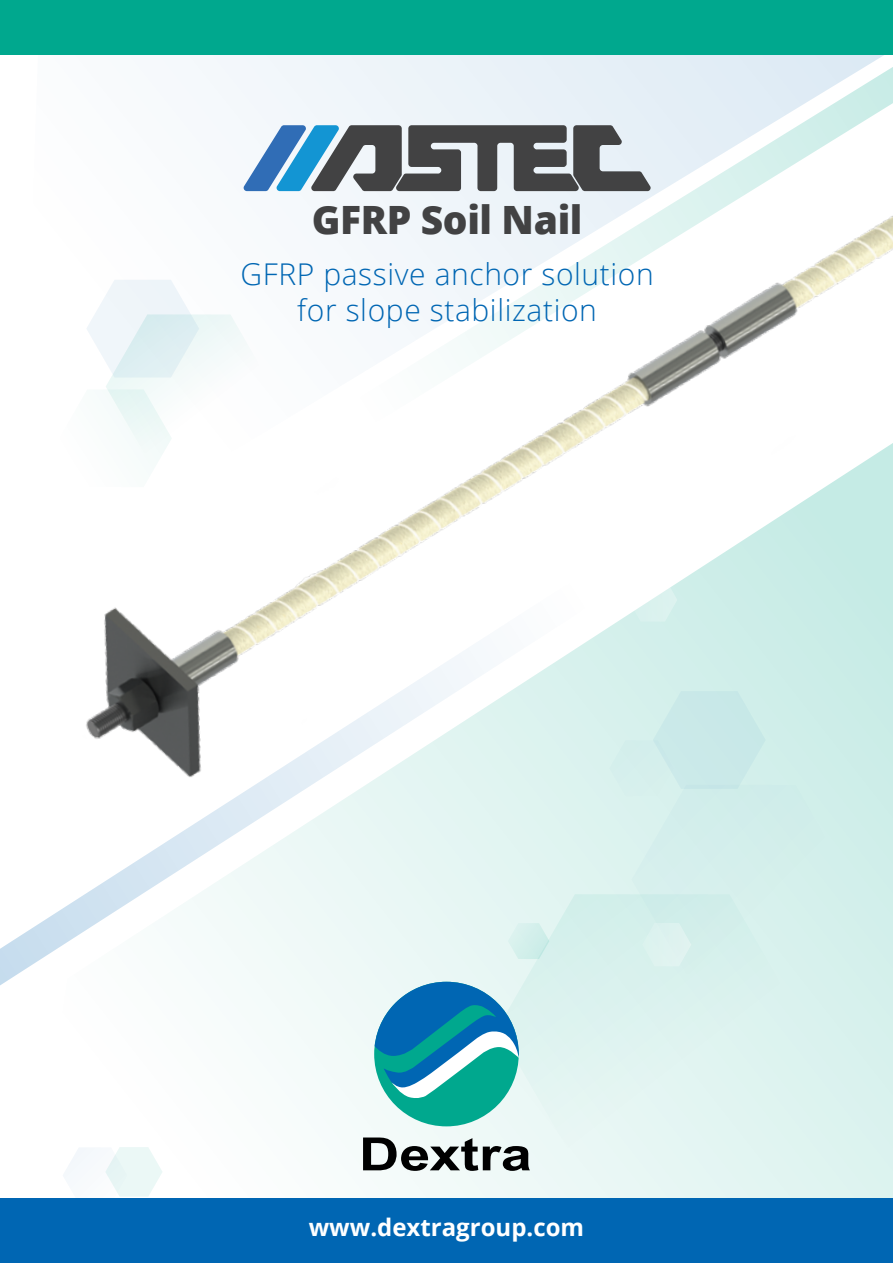
<style>
.page{position:relative;width:893px;height:1263px;background:#fff}
.page>*{position:absolute;margin:0;border:0;box-sizing:border-box;transform-origin:0 0}
.t1{font:800 39px "Open Sans";letter-spacing:-.01em;color:#424243}
.t2{font:300 30px/36px "Open Sans";letter-spacing:.02em;color:#0066b3;text-align:center}
.t3{font:700 24px "Open Sans";color:#fff}
</style>
<div class="page">
<svg style="left:298px;top:1005px;width:595px;height:193px"></svg>
<div style="left:257px;top:1005px;width:118px;height:52px;background:#f3faf9"></div>
<svg style="left:497px;top:1005px;width:310px;height:157px;fill:#e1f4f1"></svg>
<div style="left:0;top:1198px;width:893px;height:65px;background:#0066b3"></div>
<svg style="left:63px;top:1147px;width:99px;height:50px"></svg>
<img style="left:0;top:0;width:893px;height:1005px">
<div style="left:374px;top:982px;width:145px;height:144px;background:#00a88e;border-radius:50%"></div>
<svg style="left:375px;top:982px;width:144px;height:117px"></svg>
<svg style="left:363px;top:1137px;width:167px;height:34px"></svg>
<h1 class="t1" style="left:312px;top:190px;width:272px">GFRP Soil Nail</h1>
<p class="t2" style="left:240px;top:256px;width:415px">GFRP passive anchor solution for slope stabilization</p>
<p class="t3" style="left:309px;top:1210px;width:277px">www.dextragroup.com</p>
</div>
